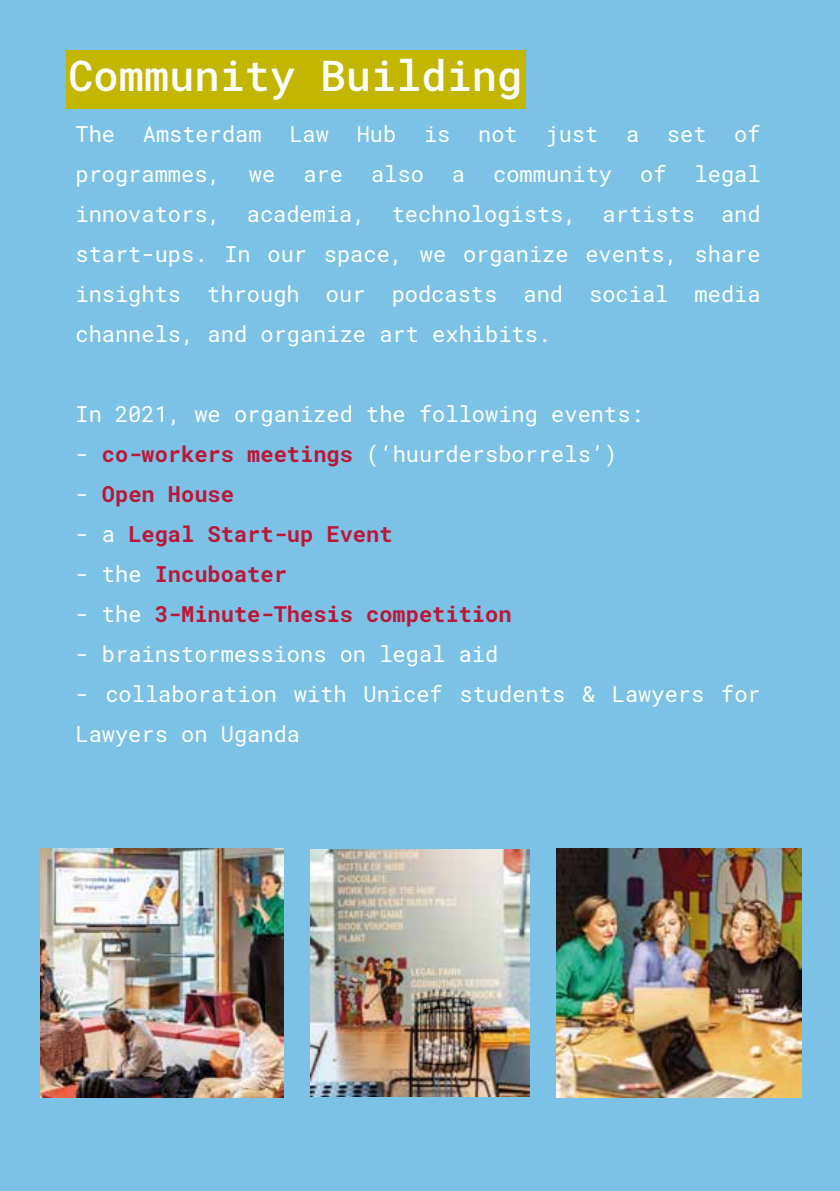
<style>
.page{position:relative;width:840px;height:1191px;background:#fff}
.page>*{position:absolute;margin:0;border:0;box-sizing:border-box;transform-origin:0 0}
.t1{font:500 42px "Roboto Mono";color:#fff}
.t2{font:22px/40px "Roboto Mono";color:#fff;text-align:justify}
.t3{font:700 22px "Roboto Mono";color:#bc1636}
.s1{font-weight:700;color:#bc1636}
.s2{font-weight:400;color:#fff}
</style>
<div class="page">
<div style="left:0;top:0;width:839px;height:1191px;background:#7bc2e6"></div>
<div style="left:67px;top:50px;width:458px;height:59px;background:#c2b600"></div>
<img style="left:41px;top:848px;width:242px;height:249px">
<img style="left:310px;top:849px;width:219px;height:247px">
<img style="left:556px;top:848px;width:245px;height:249px">
<h1 class="t1" style="left:68px;top:47px;width:455px">Community Building</h1>
<p class="t2" style="left:75px;top:113px;width:41px">The</p>
<p class="t2" style="left:143px;top:113px;width:120px">Amsterdam</p>
<p class="t2" style="left:289px;top:113px;width:41px">Law</p>
<p class="t2" style="left:356px;top:113px;width:41px">Hub</p>
<p class="t2" style="left:424px;top:113px;width:28px">is</p>
<p class="t2" style="left:478px;top:113px;width:41px">not</p>
<p class="t2" style="left:545px;top:113px;width:54px">just</p>
<p class="t2" style="left:625px;top:113px;width:15px">a</p>
<p class="t2" style="left:666px;top:113px;width:41px">set</p>
<p class="t2" style="left:733px;top:113px;width:28px">of</p>
<p class="t2" style="left:75px;top:153px;width:147px">programmes,</p>
<p class="t2" style="left:249px;top:153px;width:28px">we</p>
<p class="t2" style="left:303px;top:153px;width:41px">are</p>
<p class="t2" style="left:371px;top:153px;width:54px">also</p>
<p class="t2" style="left:451px;top:153px;width:15px">a</p>
<p class="t2" style="left:493px;top:153px;width:120px">community</p>
<p class="t2" style="left:639px;top:153px;width:28px">of</p>
<p class="t2" style="left:75px;top:153px;width:686px;text-indent:618px">legal innovators, academia, technologists, artists and start-ups. In our space, we organize events, share insights through our podcasts and social media channels, and organize art exhibits.</p>
<p class="t2" style="left:75px;top:393px;width:569px">In 2021, we organized the following events:</p>
<p class="t2" style="left:75px;top:433px;width:543px">- <span class="s1">co-workers meetings</span> (‘huurdersborrels’)</p>
<p class="t3" style="left:75px;top:479px;width:160px"><span class="s2">-</span> Open House</p>
<p class="t3" style="left:75px;top:519px;width:318px"><span class="s2">- a</span> Legal Start-up Event</p>
<p class="t3" style="left:75px;top:559px;width:213px"><span class="s2">- the</span> Incuboater</p>
<p class="t3" style="left:75px;top:599px;width:437px"><span class="s2">- the</span> 3-Minute-Thesis competition</p>
<p class="t2" style="left:75px;top:633px;width:424px">- brainstormessions on legal aid</p>
<p class="t2" style="left:75px;top:673px;width:686px">- collaboration with Unicef students &amp; Lawyers for<br>Lawyers on Uganda</p>
</div>
